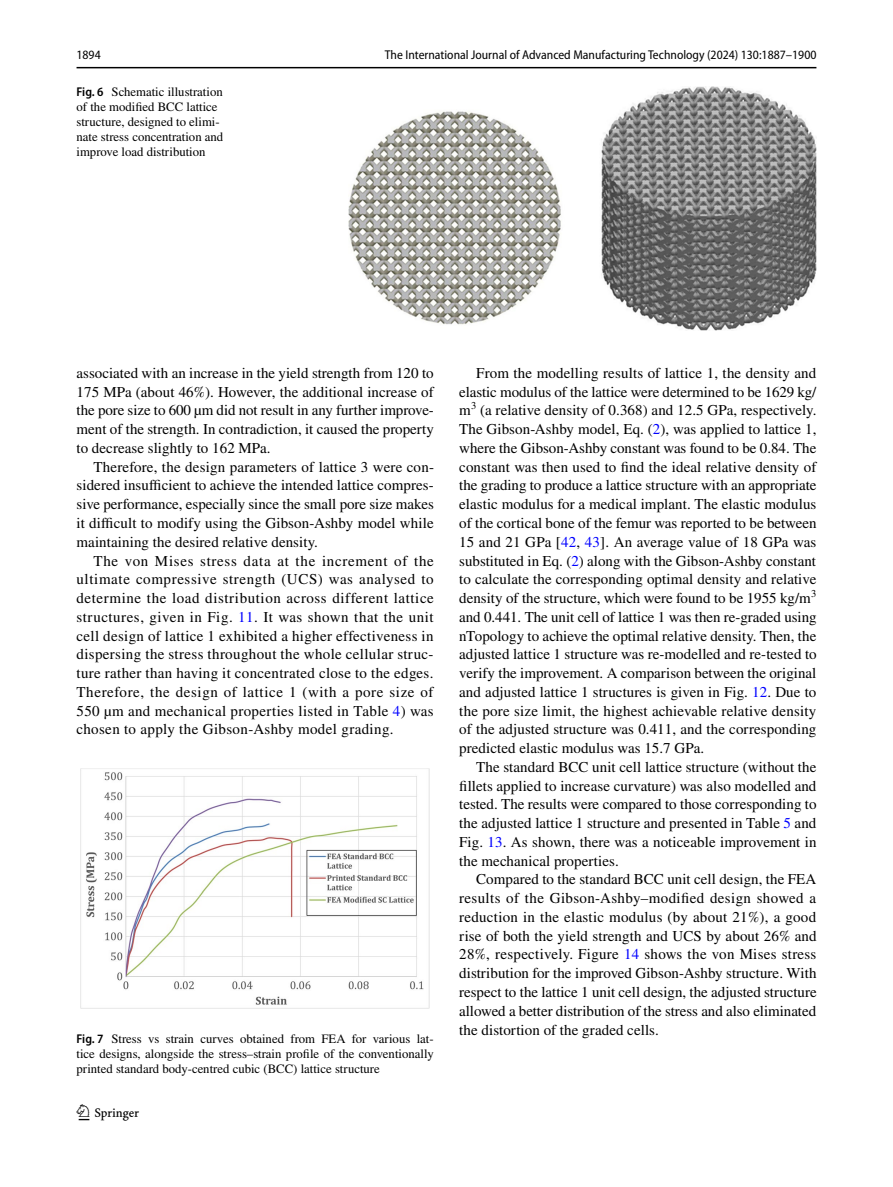
<style>
.page{position:relative;width:893px;height:1187px;background:#fff}
.page>*{position:absolute;margin:0;border:0;box-sizing:border-box;transform-origin:0 0}
.t1{font:22.5px "Springnew Regular 2";color:#000}
.t2{font:15px/18.8px "STIX";letter-spacing:.005em;color:#000;text-align:justify}
.t3{font:12.75px/15px "STIX";color:#000}
.t4{font:semi-condensed 12.75px "Myriad Pro";color:#000}
.s1{font-family:"Myriad Pro";font-weight:600;font-stretch:semi-condensed}
.s2{color:#00f}
</style>
<div class="page">
<hr style="left:77px;top:67px;width:739px;height:1px;background:#000">
<img style="left:349px;top:87px;width:467px;height:244px">
<div style="left:77px;top:768px;width:357px;height:240px;background:linear-gradient(to bottom,#f9f9f9,#f9f9f9)"></div>
<img style="left:81px;top:768px;width:348px;height:240px">
<p class="t4" style="left:77px;top:48px;width:26px">1894</p>
<p class="t4" style="left:385px;top:48px;width:433px">The International Journal of Advanced Manufacturing Technology (2024) 130:1887–1900</p>
<p class="t3" style="left:77px;top:85px;width:148px"><span class="s1">Fig. 6</span> Schematic illustration of the modified BCC lattice structure, designed to elimi&shy;nate stress concentration and improve load distribution</p>
<p class="t2" style="left:77px;top:364px;width:359px">associated with an increase in the yield strength from 120 to 175 MPa (about 46%). However, the additional increase of the pore size to 600 µm did not result in any further improve&shy;ment of the strength. In contradiction, it caused the property to decrease slightly to 162 MPa.</p>
<p class="t2" style="left:77px;top:458px;width:359px;text-indent:17px">Therefore, the design parameters of lattice 3 were con&shy;sidered insufficient to achieve the intended lattice compres&shy;sive performance, especially since the small pore size makes it difficult to modify using the Gibson-Ashby model while maintaining the desired relative density.</p>
<p class="t2" style="left:77px;top:552px;width:359px;text-indent:17px">The von Mises stress data at the increment of the ultimate compressive strength (UCS) was analysed to determine the load distribution across different lattice structures, given in Fig. <span class="s2">11</span>. It was shown that the unit cell design of lattice 1 exhibited a higher effectiveness in dispersing the stress throughout the whole cellular struc&shy;ture rather than having it concentrated close to the edges.<br>Therefore, the design of lattice 1 (with a pore size of 550 µm and mechanical properties listed in Table <span class="s2">4</span>) was chosen to apply the Gibson-Ashby model grading.</p>
<p class="t3" style="left:77px;top:1032px;width:359px;text-align:justify"><span class="s1">Fig. 7</span> Stress vs strain curves obtained from FEA for various lat&shy;tice designs, alongside the stress–strain profile of the conventionally printed standard body-centred cubic (BCC) lattice structure</p>
<h1 class="t1" style="left:79px;top:1104px;width:62px">1 3</h1>
<p class="t2" style="left:459px;top:364px;width:359px;text-indent:17px">From the modelling results of lattice 1, the density and elastic modulus of the lattice were determined to be 1629 kg/ m<sup>3</sup> (a relative density of 0.368) and 12.5 GPa, respectively.<br>The Gibson-Ashby model, Eq. (<span class="s2">2</span>), was applied to lattice 1, where the Gibson-Ashby constant was found to be 0.84. The constant was then used to find the ideal relative density of the grading to produce a lattice structure with an appropriate elastic modulus for a medical implant. The elastic modulus of the cortical bone of the femur was reported to be between 15 and 21 GPa [<span class="s2">42</span>, <span class="s2">43</span>]. An average value of 18 GPa was substituted in Eq. (<span class="s2">2</span>) along with the Gibson-Ashby constant to calculate the corresponding optimal density and relative density of the structure, which were found to be 1955 kg/m<sup>3 </sup>and 0.441. The unit cell of lattice 1 was then re-graded using nTopology to achieve the optimal relative density. Then, the adjusted lattice 1 structure was re-modelled and re-tested to verify the improvement. A comparison between the original and adjusted lattice 1 structures is given in Fig. <span class="s2">12</span>. Due to the pore size limit, the highest achievable relative density of the adjusted structure was 0.411, and the corresponding predicted elastic modulus was 15.7 GPa.</p>
<p class="t2" style="left:459px;top:758px;width:359px;text-indent:17px">The standard BCC unit cell lattice structure (without the fillets applied to increase curvature) was also modelled and tested. The results were compared to those corresponding to the adjusted lattice 1 structure and presented in Table <span class="s2">5</span> and Fig. <span class="s2">13</span>. As shown, there was a noticeable improvement in the mechanical properties.</p>
<p class="t2" style="left:459px;top:871px;width:359px;text-indent:17px">Compared to the standard BCC unit cell design, the FEA results of the Gibson-Ashby–modified design showed a reduction in the elastic modulus (by about 21%), a good rise of both the yield strength and UCS by about 26% and 28%, respectively. Figure <span class="s2">14</span> shows the von Mises stress distribution for the improved Gibson-Ashby structure. With respect to the lattice 1 unit cell design, the adjusted structure allowed a better distribution of the stress and also eliminated the distortion of the graded cells.</p>
</div>
